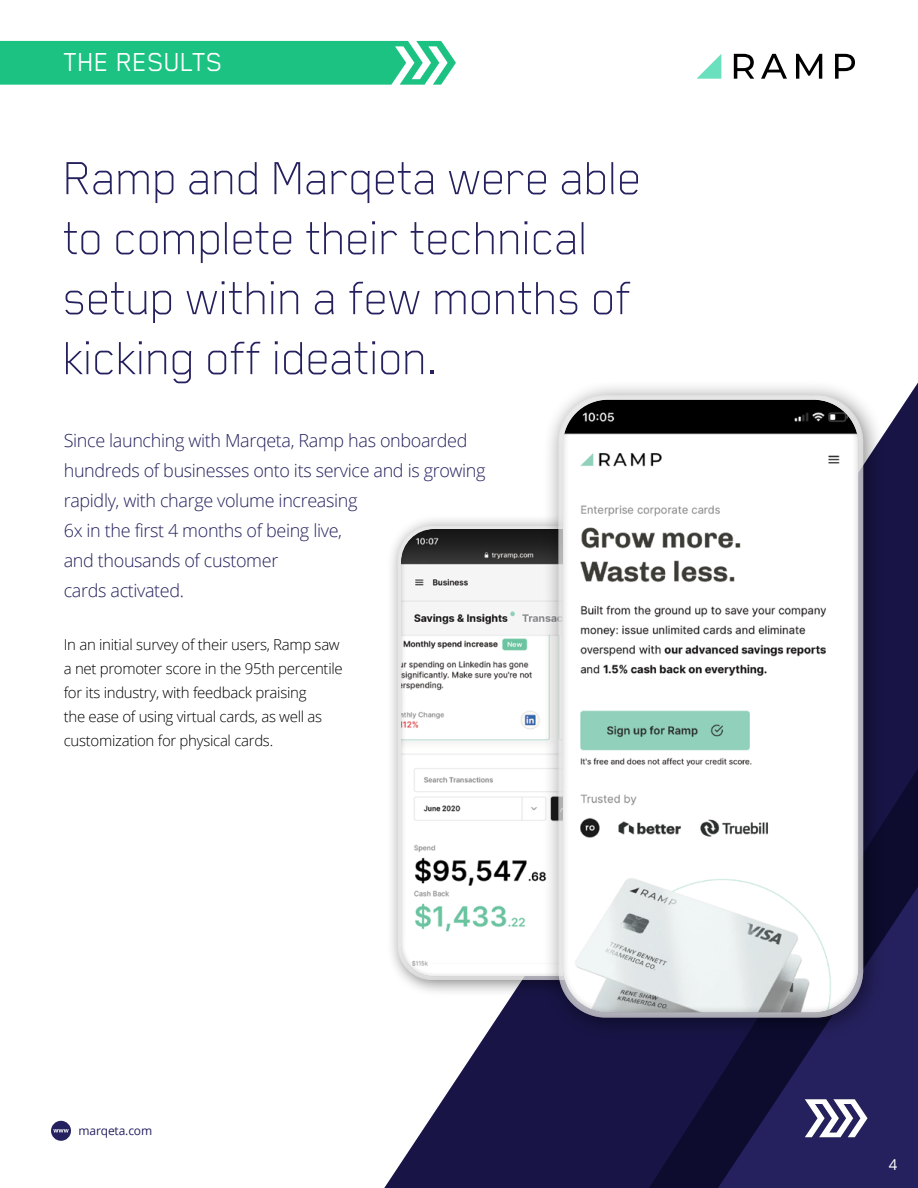
<style>
.page{position:relative;width:918px;height:1188px;background:#fff}
.page>*{position:absolute;margin:0;border:0;box-sizing:border-box;transform-origin:0 0}
.t1{font:100 54px/60px "Blender Pro";letter-spacing:-.02em;color:#25215e}
.t2{font:30px "Blender Pro";color:#fff}
.t3{font:300 18px/30px "Open Sans";letter-spacing:-.02em;color:#25215e}
.t4{font:300 15px/24px "Open Sans";letter-spacing:-.02em;color:#000}
.t5{font:15px "Open Sans";color:#fff}
.t6{font:12px "Open Sans";letter-spacing:-.01em;color:#25215e}
</style>
<div class="page">
<div style="left:51px;top:1121px;width:20px;height:20px;background:#25215e;border-radius:50%"></div>
<svg style="left:53px;top:1129px;width:16px;height:4px"></svg>
<svg style="left:0;top:41px;width:456px;height:44px;background:#2cc68a"></svg>
<svg style="left:384px;top:383px;width:534px;height:805px;fill:#181546"></svg>
<svg style="left:718px;top:887px;width:200px;height:301px;background:#1e1b52"></svg>
<svg style="left:805px;top:1099px;width:63px;height:38px"></svg>
<svg style="left:697px;top:54px;width:24px;height:25px"></svg>
<svg style="left:734px;top:54px;width:20px;height:25px"></svg>
<svg style="left:761px;top:54px;width:26px;height:25px"></svg>
<svg style="left:796px;top:54px;width:26px;height:25px"></svg>
<svg style="left:835px;top:54px;width:20px;height:25px"></svg>
<div style="left:385px;top:513px;width:252px;height:484px;background:#000;opacity:.5"></div>
<div style="left:388px;top:519px;width:242px;height:459px;background:#000;opacity:.25"></div>
<div style="left:542px;top:379px;width:344px;height:661px;background:#000;opacity:.5"></div>
<div style="left:551px;top:391px;width:321px;height:622px;background:#000;opacity:.25"></div>
<h2 class="t2" style="left:64px;top:46px;width:161px">THE RESULTS</h2>
<h1 class="t1" style="left:64px;top:146px;width:581px">Ramp and Marqeta were able to complete their technical setup within a few months of kicking off ideation.</h1>
<p class="t3" style="left:64px;top:425px;width:423px">Since launching with Marqeta, Ramp has onboarded hundreds of businesses onto its service and is growing rapidly, with charge volume increasing<br>6x in the first 4 months of being live,<br>and thousands of customer<br>cards activated.</p>
<p class="t4" style="left:64px;top:633px;width:281px">In an initial survey of their users, Ramp saw a net promoter score in the 95th percentile for its industry, with feedback praising<br>the ease of using virtual cards, as well as customization for physical cards.</p>
<p class="t6" style="left:78px;top:1122px;width:75px">marqeta.com</p>
<p class="t5" style="left:889px;top:1154px;width:10px">4</p>
</div>
